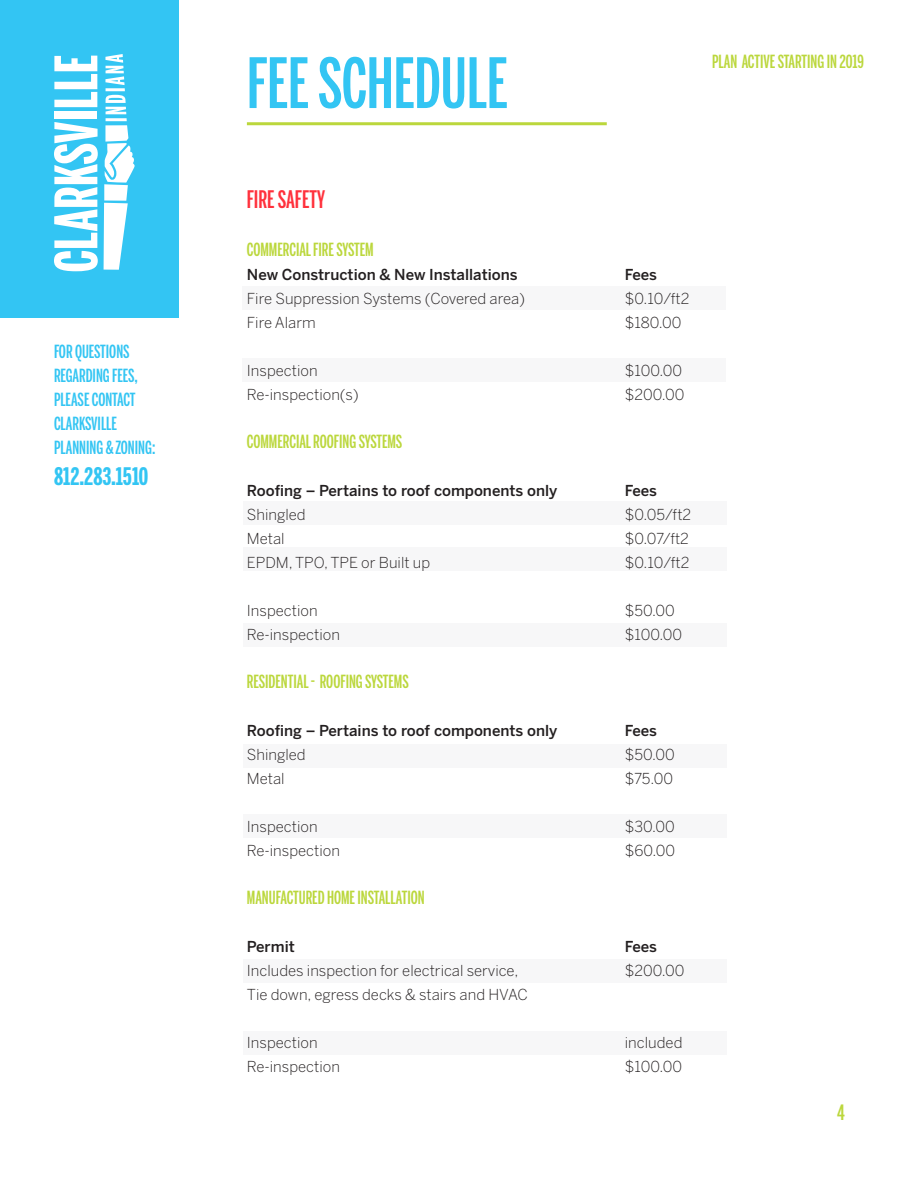
<style>
.page{position:relative;width:918px;height:1188px;background:#fff}
.page>*{position:absolute;margin:0;border:0;box-sizing:border-box;transform-origin:0 0}
.t1{font:500 68.7px "Benton Sans Extra Compressed";color:#33c5f3}
.t2{font:700 24px "Benton Sans Extra Compressed";color:#33c5f3}
.t3{font:500 24px "Benton Sans Extra Compressed";color:#ff313c}
.t4{font:500 21px "Benton Sans Extra Compressed";color:#bbd73c}
.t5{font:500 18px "Benton Sans Extra Compressed";color:#bbd73c}
.t6{font:500 18px/24px "Benton Sans Extra Compressed";color:#33c5f3}
.t7{font:300 15px "Benton Sans";color:#231f20}
.t8{font:500 15px "Benton Sans";color:#231f20}
</style>
<div class="page">
<div style="left:0;top:0;width:178px;height:318px;background:#33c5f3"></div>
<hr style="left:247px;top:122px;width:360px;height:3px;background:#bbd73c">
<svg style="left:54px;top:122px;width:44px;height:149px"></svg>
<div style="left:54px;top:112px;width:43px;height:7px;background:#fff"></div>
<svg style="left:54px;top:56px;width:43px;height:51px"></svg>
<svg style="left:104px;top:125px;width:31px;height:145px"></svg>
<hr style="left:106px;top:118px;width:21px;height:3px;background:#fff">
<svg style="left:106px;top:95px;width:20px;height:19px"></svg>
<hr style="left:106px;top:88px;width:19px;height:3px;background:#fff">
<svg style="left:105px;top:54px;width:20px;height:31px"></svg>
<div style="left:242px;top:287px;width:484px;height:23px;background:#f7f7f8"></div>
<div style="left:242px;top:358px;width:484px;height:24px;background:#f7f7f8"></div>
<div style="left:243px;top:501px;width:484px;height:24px;background:#f7f7f8"></div>
<div style="left:243px;top:548px;width:484px;height:23px;background:#f7f7f8"></div>
<div style="left:243px;top:623px;width:484px;height:23px;background:#f7f7f8"></div>
<div style="left:243px;top:744px;width:484px;height:24px;background:#f7f7f8"></div>
<div style="left:243px;top:814px;width:484px;height:24px;background:#f7f7f8"></div>
<div style="left:243px;top:959px;width:484px;height:24px;background:#f7f7f8"></div>
<div style="left:243px;top:1031px;width:484px;height:23px;background:#f7f7f8"></div>
<p class="t6" style="left:54px;top:339px;width:103px">FOR QUESTIONS<br>REGARDING FEES,<br>PLEASE CONTACT<br>CLARKSVILLE<br>PLANNING &amp; ZONING:</p>
<p class="t2" style="left:54px;top:461px;width:96px">812.283.1510</p>
<p class="t1" style="left:247px;top:41px;width:262px">FEE SCHEDULE</p>
<p class="t5" style="left:712px;top:51px;width:153px">PLAN ACTIVE STARTING IN 2019</p>
<p class="t3" style="left:247px;top:184px;width:80px">FIRE SAFETY</p>
<p class="t5" style="left:247px;top:238px;width:128px">COMMERCIAL FIRE SYSTEM</p>
<p class="t8" style="left:247px;top:265px;width:272px">New Construction &amp; New Installations</p>
<p class="t8" style="left:625px;top:265px;width:34px">Fees</p>
<p class="t7" style="left:247px;top:290px;width:280px">Fire Suppression Systems (Covered area)</p>
<p class="t7" style="left:625px;top:290px;width:66px">$0.10/ft2</p>
<p class="t7" style="left:247px;top:314px;width:70px">Fire Alarm</p>
<p class="t7" style="left:625px;top:314px;width:58px">$180.00</p>
<p class="t7" style="left:247px;top:362px;width:72px">Inspection</p>
<p class="t7" style="left:625px;top:362px;width:59px">$100.00</p>
<p class="t7" style="left:247px;top:386px;width:113px">Re-inspection(s)</p>
<p class="t7" style="left:625px;top:386px;width:61px">$200.00</p>
<p class="t5" style="left:247px;top:430px;width:157px">COMMERCIAL ROOFING SYSTEMS</p>
<p class="t8" style="left:247px;top:481px;width:312px">Roofing – Pertains to roof components only</p>
<p class="t8" style="left:625px;top:481px;width:34px">Fees</p>
<p class="t7" style="left:247px;top:506px;width:60px">Shingled</p>
<p class="t7" style="left:625px;top:506px;width:68px">$0.05/ft2</p>
<p class="t7" style="left:247px;top:530px;width:39px">Metal</p>
<p class="t7" style="left:625px;top:530px;width:66px">$0.07/ft2</p>
<p class="t7" style="left:247px;top:554px;width:185px">EPDM, TPO, TPE or Built up</p>
<p class="t7" style="left:625px;top:554px;width:66px">$0.10/ft2</p>
<p class="t7" style="left:247px;top:602px;width:72px">Inspection</p>
<p class="t7" style="left:625px;top:602px;width:51px">$50.00</p>
<p class="t7" style="left:247px;top:626px;width:95px">Re-inspection</p>
<p class="t7" style="left:625px;top:626px;width:59px">$100.00</p>
<p class="t5" style="left:247px;top:670px;width:163px">RESIDENTIAL - ROOFING SYSTEMS</p>
<p class="t8" style="left:247px;top:721px;width:312px">Roofing – Pertains to roof components only</p>
<p class="t8" style="left:625px;top:721px;width:34px">Fees</p>
<p class="t7" style="left:247px;top:746px;width:60px">Shingled</p>
<p class="t7" style="left:625px;top:746px;width:51px">$50.00</p>
<p class="t7" style="left:247px;top:770px;width:39px">Metal</p>
<p class="t7" style="left:625px;top:770px;width:50px">$75.00</p>
<p class="t7" style="left:247px;top:818px;width:72px">Inspection</p>
<p class="t7" style="left:625px;top:818px;width:52px">$30.00</p>
<p class="t7" style="left:247px;top:842px;width:95px">Re-inspection</p>
<p class="t7" style="left:625px;top:842px;width:52px">$60.00</p>
<p class="t5" style="left:247px;top:886px;width:179px">MANUFACTURED HOME INSTALLATION</p>
<p class="t8" style="left:247px;top:937px;width:49px">Permit</p>
<p class="t8" style="left:625px;top:937px;width:34px">Fees</p>
<p class="t7" style="left:247px;top:962px;width:273px">Includes inspection for electrical service,</p>
<p class="t7" style="left:625px;top:962px;width:61px">$200.00</p>
<p class="t7" style="left:247px;top:986px;width:282px">Tie down, egress decks &amp; stairs and HVAC</p>
<p class="t7" style="left:247px;top:1034px;width:72px">Inspection</p>
<p class="t7" style="left:625px;top:1034px;width:59px">included</p>
<p class="t7" style="left:247px;top:1058px;width:95px">Re-inspection</p>
<p class="t7" style="left:625px;top:1058px;width:59px">$100.00</p>
<p class="t4" style="left:837px;top:1100px;width:9px">4</p>
</div>
